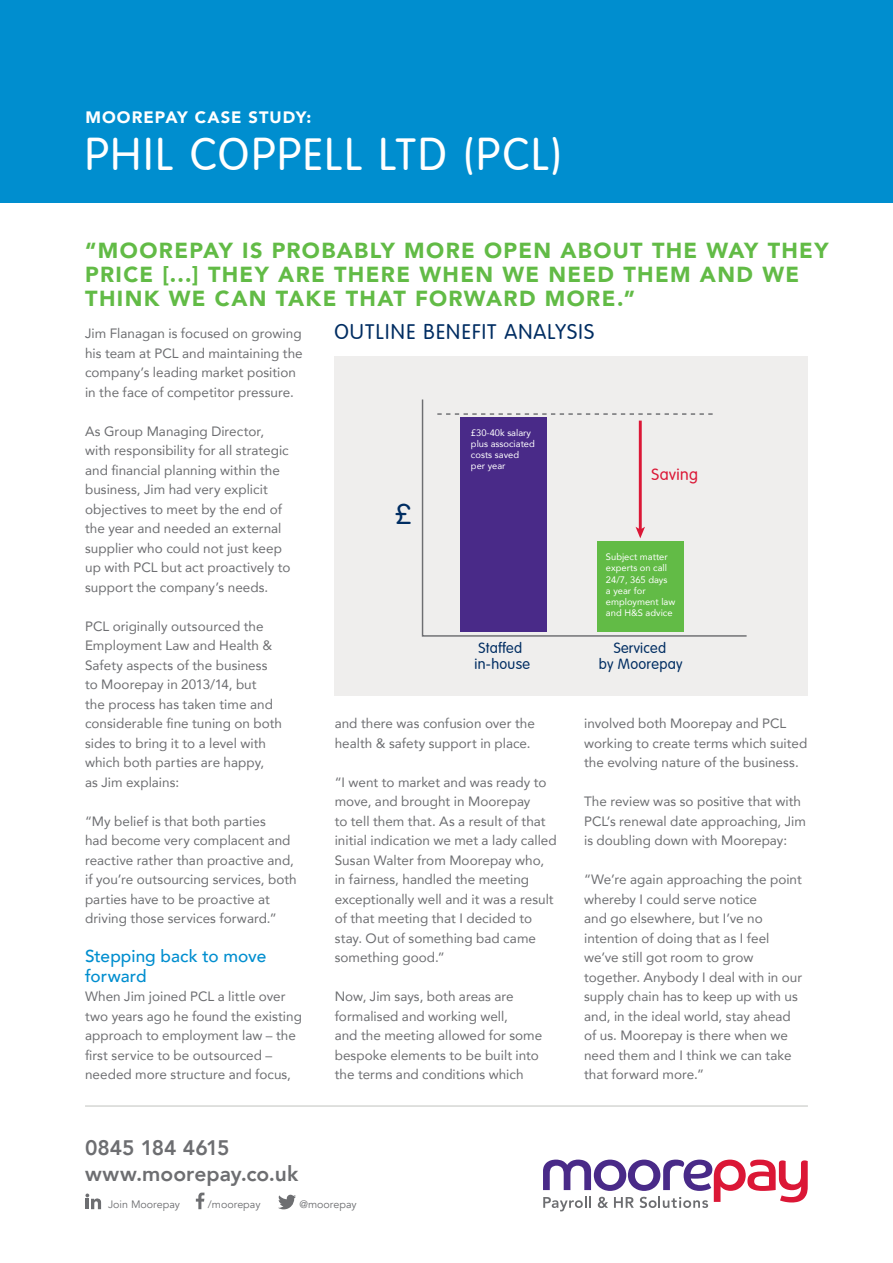
<style>
.page{position:relative;width:893px;height:1263px;background:#fff}
.page>*{position:absolute;margin:0;border:0;box-sizing:border-box;transform-origin:0 0}
.t1{font:300 45px "VAG Rounded";letter-spacing:.05em;color:#fff}
.t2{font:300 28.35px "VAG Rounded";color:#002d62}
.t3{font:900 21.75px/24px "Avenir";letter-spacing:.065em;color:#62bb46}
.t4{font:800 21px "Avenir";color:#6d6e71}
.t5{font:300 21px "VAG Rounded";letter-spacing:.06em;color:#002d62}
.t6{font:500 17.25px/19.5px "Avenir";color:#008ecf}
.t7{font:900 16.5px "Avenir";letter-spacing:.065em;color:#fff}
.t8{font:300 16.05px "VAG Rounded";letter-spacing:.03em;color:#db1736}
.t9{font:300 14.55px/15.9px "VAG Rounded";letter-spacing:.02em;color:#002d62}
.t10{font:13.5px/19.5px "Avenir";color:#6d6e71}
.t11{font:10.8px "Avenir";color:#6d6e71}
.t12{font:9.3px/11.2px "Avenir";color:#fff}
</style>
<div class="page">
<div style="left:0;top:0;width:893px;height:202px;background:#008ecf"></div>
<hr style="left:85px;top:1106px;width:723px;height:1px;background:#c0c2be">
<svg style="left:543px;top:1159px;width:265px;height:53px"></svg>
<svg style="left:196px;top:1192px;width:8px;height:17px"></svg>
<svg style="left:278px;top:1195px;width:18px;height:14px"></svg>
<svg style="left:85px;top:1193px;width:16px;height:16px"></svg>
<div style="left:334px;top:356px;width:473px;height:339px;background:#efeeed"></div>
<svg style="left:421px;top:399px;width:326px;height:238px"></svg>
<div style="left:460px;top:418px;width:87px;height:214px;background:#492a88"></div>
<div style="left:597px;top:541px;width:87px;height:91px;background:#62bb46"></div>
<svg style="left:437px;top:413px;width:277px;height:2px"></svg>
<hr style="left:639px;top:421px;width:3px;height:109px;background:#db1736">
<svg style="left:635px;top:527px;width:10px;height:11px"></svg>
<p class="t7" style="left:86px;top:103px;width:227px">MOOREPAY CASE STUDY:</p>
<h1 class="t1" style="left:85px;top:134px;width:478px">PHIL COPPELL LTD (PCL)</h1>
<h3 class="t3" style="left:85px;top:237px;width:745px">“MOOREPAY IS PROBABLY MORE OPEN ABOUT THE WAY THEY<br>PRICE [...] THEY ARE THERE WHEN WE NEED THEM AND WE<br>THINK WE CAN TAKE THAT FORWARD MORE.”</h3>
<p class="t10" style="left:85px;top:323px;width:219px">Jim Flanagan is focused on growing his team at PCL and maintaining the company’s leading market position in the face of competitor pressure.</p>
<p class="t10" style="left:85px;top:421px;width:207px">As Group Managing Director, with responsibility for all strategic and financial planning within the business, Jim had very explicit objectives to meet by the end of the year and needed an external supplier who could not just keep up with PCL but act proactively to support the company’s needs.</p>
<p class="t10" style="left:85px;top:616px;width:199px">PCL originally outsourced the<br>Employment Law and Health &amp;<br>Safety aspects of the business to Moorepay in 2013/14, but<br>the process has taken time and considerable fine tuning on both sides to bring it to a level with which both parties are happy,<br>as Jim explains:</p>
<p class="t10" style="left:85px;top:811px;width:213px">“My belief is that both parties<br>had become very complacent and reactive rather than proactive and, if you’re outsourcing services, both parties have to be proactive at driving those services forward.”</p>
<p class="t6" style="left:85px;top:945px;width:183px">Stepping back to move forward</p>
<p class="t10" style="left:85px;top:986px;width:218px">When Jim joined PCL a little over two years ago he found the existing approach to employment law – the first service to be outsourced – needed more structure and focus,</p>
<h3 class="t4" style="left:85px;top:1131px;width:146px">0845 184 4615</h3>
<h3 class="t4" style="left:85px;top:1157px;width:215px">www.moorepay.co.uk</h3>
<h3 class="t5" style="left:334px;top:322px;width:261px">OUTLINE BENEFIT ANALYSIS</h3>
<h2 class="t2" style="left:395px;top:502px;width:18px">£</h2>
<p class="t12" style="left:471px;top:426px;width:65px">£30-40k salary plus associated costs saved per year</p>
<p class="t8" style="left:652px;top:467px;width:48px">Saving</p>
<p class="t12" style="left:606px;top:551px;width:71px">Subject matter experts on call<br>24/7, 365 days<br>a year for employment law and H&amp;S advice</p>
<p class="t9" style="left:475px;top:641px;width:57px">Staffed in-house</p>
<p class="t9" style="left:614px;top:641px;width:54px">Serviced</p>
<p class="t9" style="left:599px;top:657px;width:85px">by Moorepay</p>
<p class="t10" style="left:335px;top:713px;width:202px">and there was confusion over the health &amp; safety support in place.</p>
<p class="t10" style="left:335px;top:772px;width:223px">“I went to market and was ready to move, and brought in Moorepay<br>to tell them that. As a result of that initial indication we met a lady called<br>Susan Walter from Moorepay who, in fairness, handled the meeting exceptionally well and it was a result of that meeting that I decided to stay. Out of something bad came something good.”</p>
<p class="t10" style="left:335px;top:986px;width:209px">Now, Jim says, both areas are formalised and working well,<br>and the meeting allowed for some bespoke elements to be built into the terms and conditions which</p>
<p class="t10" style="left:584px;top:713px;width:225px">involved both Moorepay and PCL working to create terms which suited the evolving nature of the business.</p>
<p class="t10" style="left:584px;top:791px;width:223px">The review was so positive that with<br>PCL’s renewal date approaching, Jim is doubling down with Moorepay:</p>
<p class="t10" style="left:584px;top:869px;width:220px">“We’re again approaching the point whereby I could serve notice<br>and go elsewhere, but I’ve no intention of doing that as I feel we’ve still got room to grow together. Anybody I deal with in our supply chain has to keep up with us and, in the ideal world, stay ahead of us. Moorepay is there when we need them and I think we can take that forward more.”</p>
<p class="t11" style="left:108px;top:1198px;width:74px">Join Moorepay</p>
<p class="t11" style="left:208px;top:1198px;width:54px">/moorepay</p>
<p class="t11" style="left:300px;top:1198px;width:59px">@moorepay</p>
</div>
